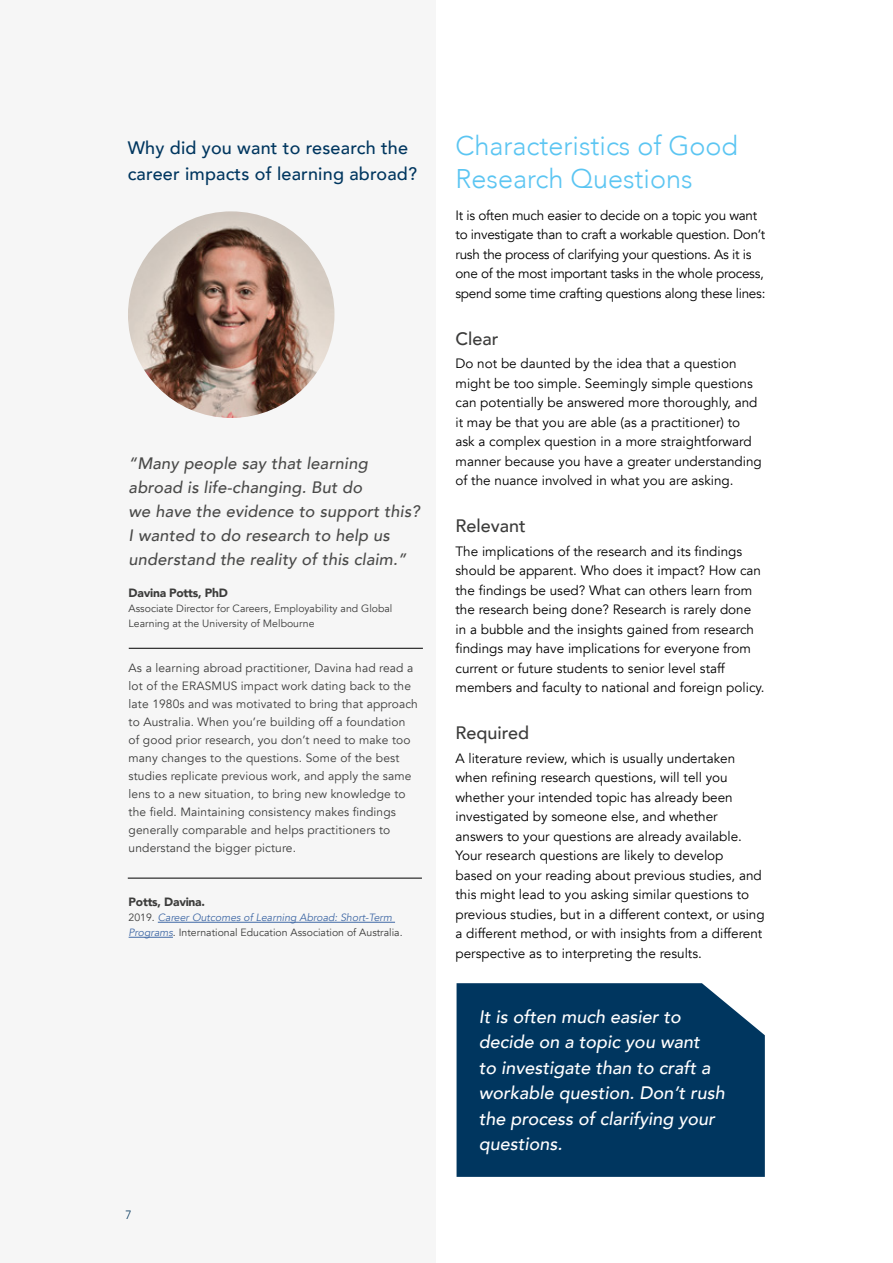
<style>
.page{position:relative;width:893px;height:1263px;background:#fff}
.page>*{position:absolute;margin:0;border:0;box-sizing:border-box;transform-origin:0 0}
.t1{font:300 27px/33px "Avenir";color:#5bc5f2}
.t2{font:italic 500 18px/25.5px "Avenir";color:#fff}
.t3{font:500 18px/25.5px "Avenir";letter-spacing:.01em;color:#00365f}
.t4{font:500 18px "Avenir";color:#3c3c3b}
.t5{font:italic 500 16.5px/24px "Avenir";letter-spacing:.01em;color:#4a4a49}
.t6{font:13.5px/19.5px "Avenir";color:#000}
.t7{font:13.5px/19.5px "Avenir";letter-spacing:-.02em;color:#000}
.t8{font:12px/18px "Avenir";letter-spacing:.01em;color:#3c3c3b}
.t9{font:900 12px "Avenir";letter-spacing:-.02em;color:#3c3c3b}
.t10{font:300 12px "Avenir";color:#00365f}
.t11{font:10.5px/15px "Avenir";color:#3c3c3b}
.s1{font-style:italic;color:#3f68a5}
</style>
<div class="page">
<div style="left:457px;top:983px;width:308px;height:194px;background:#00365f"></div>
<div style="left:0;top:0;width:435px;height:1263px;background:#f6f6f6"></div>
<hr style="left:158px;top:922px;width:237px;height:1px;background:#3f68a5">
<hr style="left:129px;top:937px;width:44px;height:1px;background:#3f68a5">
<hr style="left:129px;top:648px;width:294px;height:1px;background:#000">
<img style="left:128px;top:211px;width:206px;height:207px;border-radius:103px">
<hr style="left:128px;top:878px;width:294px;height:1px;background:#000">
<h2 class="t3" style="left:128px;top:134px;width:291px">Why did you want to research the career impacts of learning abroad?</h2>
<p class="t5" style="left:129px;top:452px;width:293px">“Many people say that learning abroad is life-changing. But do<br>we have the evidence to support this?<br>I wanted to do research to help us understand the reality of this claim.”</p>
<p class="t9" style="left:129px;top:583px;width:101px">Davina Potts, PhD</p>
<p class="t11" style="left:129px;top:601px;width:265px">Associate Director for Careers, Employability and Global<br>Learning at the University of Melbourne</p>
<p class="t8" style="left:129px;top:659px;width:291px">As a learning abroad practitioner, Davina had read a lot of the ERASMUS impact work dating back to the late 1980s and was motivated to bring that approach to Australia. When you’re building off a foundation of good prior research, you don’t need to make too many changes to the questions. Some of the best studies replicate previous work, and apply the same lens to a new situation, to bring new knowledge to the field. Maintaining consistency makes findings generally comparable and helps practitioners to understand the bigger picture.</p>
<p class="t9" style="left:129px;top:892px;width:78px">Potts, Davina.</p>
<p class="t11" style="left:129px;top:910px;width:275px">2019. <span class="s1">Career Outcomes of Learning Abroad: Short-Term<br>Programs</span>. International Education Association of Australia.</p>
<p class="t10" style="left:125px;top:1208px;width:8px">7</p>
<h1 class="t1" style="left:455px;top:129px;width:284px">Characteristics of Good<br>Research Questions</h1>
<p class="t7" style="left:455px;top:206px;width:311px">It is often much easier to decide on a topic you want to investigate than to craft a workable question. Don’t rush the process of clarifying your questions. As it is one of the most important tasks in the whole process, spend some time crafting questions along these lines:</p>
<h2 class="t4" style="left:455px;top:323px;width:45px">Clear</h2>
<p class="t6" style="left:455px;top:354px;width:308px">Do not be daunted by the idea that a question might be too simple. Seemingly simple questions can potentially be answered more thoroughly, and it may be that you are able (as a practitioner) to ask a complex question in a more straightforward manner because you have a greater understanding of the nuance involved in what you are asking.</p>
<h2 class="t4" style="left:455px;top:510px;width:72px">Relevant</h2>
<p class="t6" style="left:455px;top:542px;width:311px">The implications of the research and its findings should be apparent. Who does it impact? How can the findings be used? What can others learn from the research being done? Research is rarely done in a bubble and the insights gained from research findings may have implications for everyone from current or future students to senior level staff members and faculty to national and foreign policy.</p>
<h2 class="t4" style="left:455px;top:717px;width:75px">Required</h2>
<p class="t6" style="left:455px;top:749px;width:311px">A literature review, which is usually undertaken when refining research questions, will tell you whether your intended topic has already been investigated by someone else, and whether answers to your questions are already available.<br>Your research questions are likely to develop<br>based on your reading about previous studies, and this might lead to you asking similar questions to previous studies, but in a different context, or using a different method, or with insights from a different perspective as to interpreting the results.</p>
<h2 class="t2" style="left:479px;top:1004px;width:247px">It is often much easier to decide on a topic you want<br>to investigate than to craft a workable question. Don’t rush the process of clarifying your questions.</h2>
</div>
